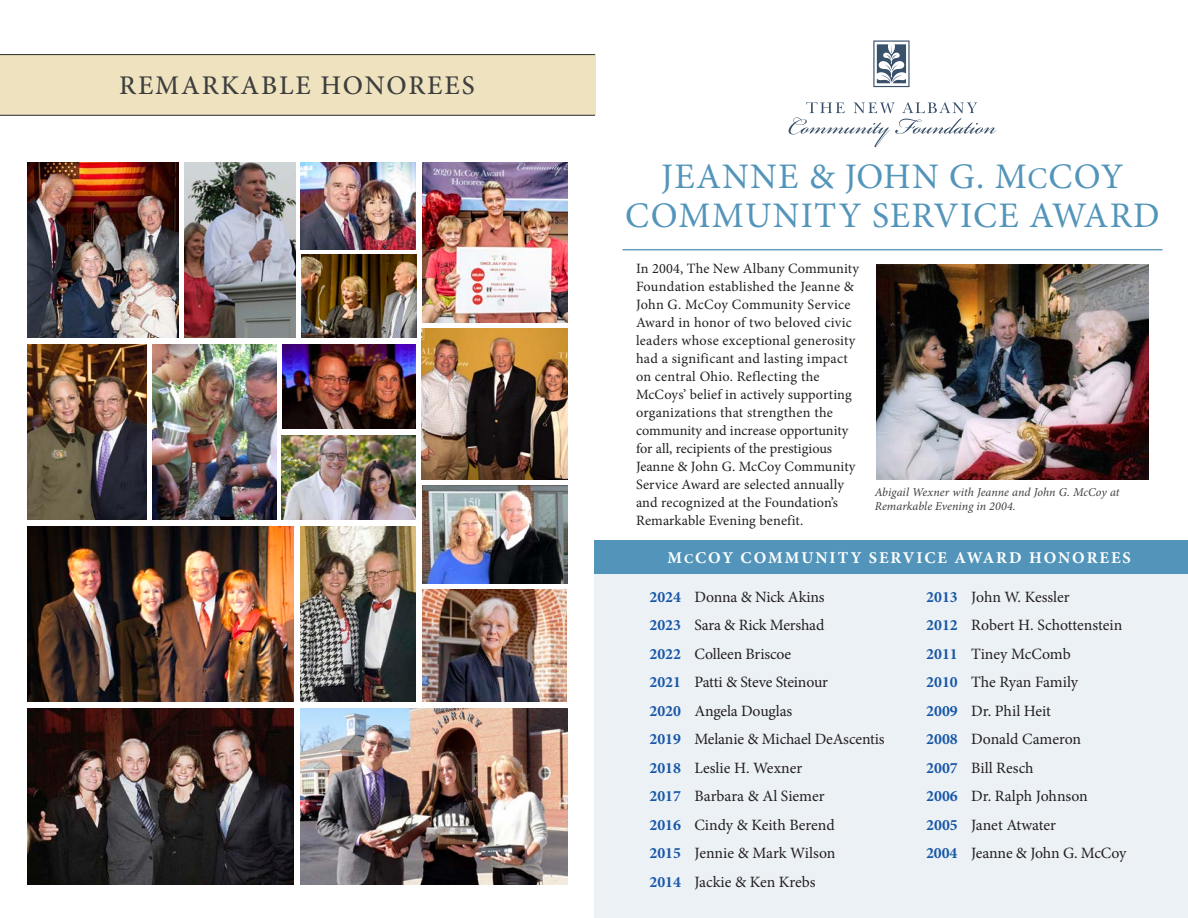
<style>
.page{position:relative;width:1188px;height:918px;background:#fff}
.page>*{position:absolute;margin:0;border:0;box-sizing:border-box;transform-origin:0 0}
.Body_copy{font:36px "Minion Pro";letter-spacing:.035em;color:#5395ba}
.t1{font:500 27px "Minion Pro";letter-spacing:.07em;color:#3e3e3f}
.Body_copy-2{font:700 16.5px "Minion Pro";letter-spacing:.12em;color:#fff}
.Jeanne_McCoy_Service_Award_Name{font:15.75px "Minion Pro";letter-spacing:-.005em;color:#231f20}
.Body_copy-3{font:14.25px/18px "Minion Pro";letter-spacing:.01em;color:#231f20}
.t2{font:italic 12px/14.4px "Minion Pro";letter-spacing:.005em;color:#3e3e3f}
.s1{font-size:30px}
.s2{font-size:13.5px}
.s3{font-weight:700;color:#1857a5}
</style>
<div class="page">
<div style="left:0;top:55px;width:595px;height:60px;background:#efe3bf"></div>
<hr style="left:0;top:54px;width:595px;height:1px;background:#3e3e3f">
<hr style="left:0;top:115px;width:595px;height:1px;background:#3e3e3f">
<img style="left:27px;top:162px;width:151px;height:176px">
<img style="left:184px;top:162px;width:111px;height:176px">
<img style="left:301px;top:162px;width:115px;height:87px">
<img style="left:27px;top:526px;width:267px;height:176px">
<img style="left:27px;top:709px;width:267px;height:175px">
<img style="left:422px;top:486px;width:145px;height:98px">
<img style="left:300px;top:526px;width:116px;height:176px">
<img style="left:300px;top:709px;width:267px;height:175px">
<img style="left:422px;top:329px;width:146px;height:151px">
<img style="left:153px;top:344px;width:124px;height:176px">
<img style="left:27px;top:344px;width:120px;height:176px">
<img style="left:422px;top:162px;width:146px;height:161px">
<img style="left:282px;top:344px;width:134px;height:85px">
<img style="left:422px;top:590px;width:145px;height:112px">
<img style="left:282px;top:435px;width:133px;height:85px">
<img style="left:301px;top:255px;width:115px;height:83px">
<img style="left:876px;top:264px;width:273px;height:216px">
<div style="left:594px;top:541px;width:594px;height:377px;background:#ecf1f6"></div>
<div style="left:594px;top:540px;width:594px;height:33px;background:#5395ba"></div>
<svg style="left:788px;top:40px;width:208px;height:107px"></svg>
<hr style="left:622px;top:249px;width:540px;height:1px;background:#679dbf">
<p class="t1" style="left:119px;top:67px;width:357px">REMARKABLE HONOREES</p>
<p class="Body_copy" style="left:661px;top:153px;width:464px">JEANNE &amp; JOHN G. M<span class="s1">C</span>COY</p>
<p class="Body_copy" style="left:625px;top:192px;width:536px">COMMUNITY SERVICE AWARD</p>
<p class="Body_copy-3" style="left:636px;top:260px;width:225px">In 2004, The New Albany Community Foundation established the Jeanne &amp; John G. McCoy Community Service Award in honor of two beloved civic leaders whose exceptional generosity had a significant and lasting impact on central Ohio. Reflecting the McCoys’ belief in actively supporting organizations that strengthen the community and increase opportunity for all, recipients of the prestigious Jeanne &amp; John G. McCoy Community Service Award are selected annually and recognized at the Foundation’s Remarkable Evening benefit.</p>
<p class="t2" style="left:875px;top:485px;width:246px">Abigail Wexner with Jeanne and John G. McCoy at<br>Remarkable Evening in 2004.</p>
<p class="Body_copy-2" style="left:668px;top:546px;width:465px">M<span class="s2">C</span>COY COMMUNITY SERVICE AWARD HONOREES</p>
<p class="Jeanne_McCoy_Service_Award_Name" style="left:650px;top:586px;width:177px"><span class="s3">2024</span> Donna &amp; Nick Akins</p>
<p class="Jeanne_McCoy_Service_Award_Name" style="left:650px;top:615px;width:176px"><span class="s3">2023</span> Sara &amp; Rick Mershad</p>
<p class="Jeanne_McCoy_Service_Award_Name" style="left:650px;top:643px;width:143px"><span class="s3">2022</span> Colleen Briscoe</p>
<p class="Jeanne_McCoy_Service_Award_Name" style="left:650px;top:672px;width:180px"><span class="s3">2021</span> Patti &amp; Steve Steinour</p>
<p class="Jeanne_McCoy_Service_Award_Name" style="left:650px;top:700px;width:144px"><span class="s3">2020</span> Angela Douglas</p>
<p class="Jeanne_McCoy_Service_Award_Name" style="left:650px;top:729px;width:237px"><span class="s3">2019</span> Melanie &amp; Michael DeAscentis</p>
<p class="Jeanne_McCoy_Service_Award_Name" style="left:650px;top:757px;width:154px"><span class="s3">2018</span> Leslie H. Wexner</p>
<p class="Jeanne_McCoy_Service_Award_Name" style="left:650px;top:786px;width:177px"><span class="s3">2017</span> Barbara &amp; Al Siemer</p>
<p class="Jeanne_McCoy_Service_Award_Name" style="left:650px;top:814px;width:187px"><span class="s3">2016</span> Cindy &amp; Keith Berend</p>
<p class="Jeanne_McCoy_Service_Award_Name" style="left:650px;top:843px;width:188px"><span class="s3">2015</span> Jennie &amp; Mark Wilson</p>
<p class="Jeanne_McCoy_Service_Award_Name" style="left:650px;top:871px;width:168px"><span class="s3">2014</span> Jackie &amp; Ken Krebs</p>
<p class="Jeanne_McCoy_Service_Award_Name" style="left:926px;top:586px;width:145px"><span class="s3">2013</span> John W. Kessler</p>
<p class="Jeanne_McCoy_Service_Award_Name" style="left:926px;top:615px;width:198px"><span class="s3">2012</span> Robert H. Schottenstein</p>
<p class="Jeanne_McCoy_Service_Award_Name" style="left:926px;top:643px;width:146px"><span class="s3">2011</span> Tiney McComb</p>
<p class="Jeanne_McCoy_Service_Award_Name" style="left:926px;top:672px;width:153px"><span class="s3">2010</span> The Ryan Family</p>
<p class="Jeanne_McCoy_Service_Award_Name" style="left:926px;top:700px;width:126px"><span class="s3">2009</span> Dr. Phil Heit</p>
<p class="Jeanne_McCoy_Service_Award_Name" style="left:926px;top:729px;width:156px"><span class="s3">2008</span> Donald Cameron</p>
<p class="Jeanne_McCoy_Service_Award_Name" style="left:926px;top:757px;width:109px"><span class="s3">2007</span> Bill Resch</p>
<p class="Jeanne_McCoy_Service_Award_Name" style="left:926px;top:786px;width:163px"><span class="s3">2006</span> Dr. Ralph Johnson</p>
<p class="Jeanne_McCoy_Service_Award_Name" style="left:926px;top:814px;width:131px"><span class="s3">2005</span> Janet Atwater</p>
<p class="Jeanne_McCoy_Service_Award_Name" style="left:926px;top:843px;width:202px"><span class="s3">2004</span> Jeanne &amp; John G. McCoy</p>
</div>
